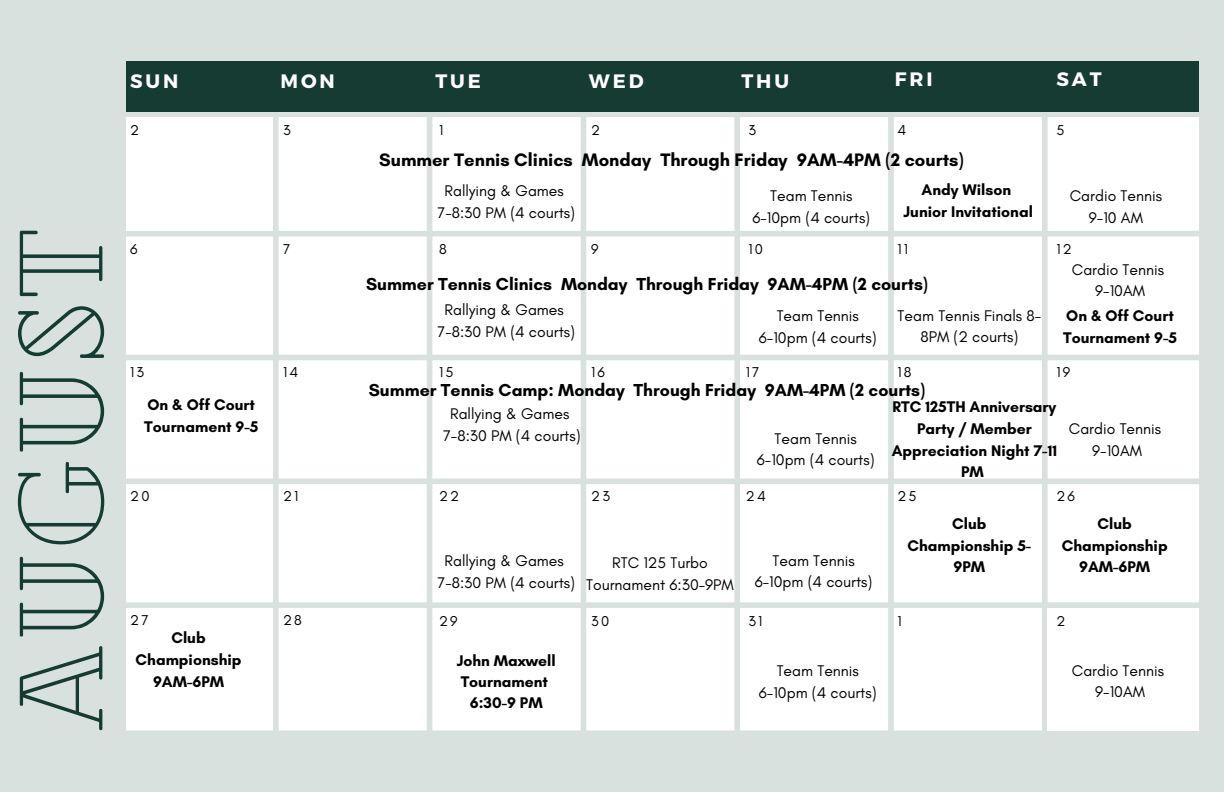
<style>
.page{position:relative;width:1224px;height:792px;background:#d8e1de}
.page>*{position:absolute;margin:0;border:0;box-sizing:border-box;transform-origin:0 0}
.t1{font:118px "Cheque";letter-spacing:.05em;color:#163b32}
.t2{font:700 19.4px "Montserrat";letter-spacing:.15em;color:#fff}
.t3{font:700 18.4px "Glacial Indifference";color:#000}
.t4{font:700 17.7px "Glacial Indifference";color:#000}
.t5{font:15.7px/21.4px "Glacial Indifference";color:#000;text-align:center}
.t6{font:700 15.7px/21.8px "Glacial Indifference";color:#000;text-align:center}
.t7{font:14.6px "Glacial Indifference";letter-spacing:.15em;color:#000}
</style>
<div class="page">
<div style="left:126px;top:117px;width:147px;height:114px;background:#fff"></div>
<div style="left:126px;top:236px;width:147px;height:366px;background:#fff"></div>
<div style="left:126px;top:608px;width:147px;height:122px;background:#fff"></div>
<div style="left:279px;top:117px;width:455px;height:485px;background:#fff"></div>
<div style="left:279px;top:608px;width:455px;height:122px;background:#fff"></div>
<div style="left:740px;top:117px;width:148px;height:485px;background:#fff"></div>
<div style="left:740px;top:608px;width:148px;height:122px;background:#fff"></div>
<div style="left:894px;top:117px;width:148px;height:485px;background:#fff"></div>
<div style="left:894px;top:608px;width:148px;height:122px;background:#fff"></div>
<div style="left:1048px;top:117px;width:151px;height:485px;background:#fff"></div>
<div style="left:1048px;top:608px;width:151px;height:122px;background:#fff"></div>
<div style="left:126px;top:61px;width:1073px;height:51px;background:#163b32"></div>
<p class="t1" style="left:-16px;top:731px;width:502px;rotate:-90deg">AUGUST</p>
<p class="t2" style="left:130px;top:68px;width:50px">SUN</p>
<p class="t2" style="left:280px;top:68px;width:56px">MON</p>
<p class="t2" style="left:435px;top:68px;width:47px">TUE</p>
<p class="t2" style="left:589px;top:68px;width:56px">WED</p>
<p class="t2" style="left:741px;top:68px;width:49px">THU</p>
<p class="t2" style="left:895px;top:66px;width:39px">FRI</p>
<p class="t2" style="left:1056px;top:67px;width:47px">SAT</p>
<p class="t7" style="left:283px;top:121px;width:9px">3</p>
<p class="t7" style="left:439px;top:121px;width:6px">1</p>
<p class="t7" style="left:591px;top:121px;width:10px">2</p>
<p class="t7" style="left:748px;top:121px;width:9px">3</p>
<p class="t7" style="left:898px;top:121px;width:10px">4</p>
<p class="t7" style="left:1056px;top:121px;width:10px">5</p>
<p class="t7" style="left:130px;top:121px;width:10px">2</p>
<p class="t3" style="left:379px;top:149px;width:586px">Summer Tennis Clinics Monday Through Friday 9AM-4PM (2 courts)</p>
<p class="t5" style="left:445px;top:180px;width:121px">Rallying &amp; Games</p>
<p class="t5" style="left:438px;top:202px;width:139px">7-8:30 PM (4 courts)</p>
<p class="t5" style="left:770px;top:185px;width:84px">Team Tennis</p>
<p class="t5" style="left:752px;top:206px;width:119px">6-10pm (4 courts)</p>
<p class="t6" style="left:922px;top:179px;width:91px">Andy Wilson</p>
<p class="t6" style="left:904px;top:201px;width:131px">Junior Invitational</p>
<p class="t5" style="left:1070px;top:185px;width:94px">Cardio Tennis</p>
<p class="t5" style="left:1089px;top:206px;width:56px">9-10 AM</p>
<p class="t7" style="left:130px;top:240px;width:9px">6</p>
<p class="t7" style="left:283px;top:240px;width:9px">7</p>
<p class="t7" style="left:439px;top:240px;width:9px">8</p>
<p class="t7" style="left:591px;top:240px;width:9px">9</p>
<p class="t7" style="left:748px;top:240px;width:16px">10</p>
<p class="t7" style="left:898px;top:240px;width:12px">11</p>
<p class="t7" style="left:1056px;top:240px;width:17px">12</p>
<p class="t4" style="left:366px;top:273px;width:564px">Summer Tennis Clinics Monday Through Friday 9AM-4PM (2 courts)</p>
<p class="t5" style="left:1072px;top:258px;width:94px">Cardio Tennis</p>
<p class="t5" style="left:1095px;top:280px;width:51px">9-10AM</p>
<p class="t5" style="left:445px;top:299px;width:121px">Rallying &amp; Games</p>
<p class="t5" style="left:438px;top:321px;width:139px">7-8:30 PM (4 courts)</p>
<p class="t5" style="left:777px;top:305px;width:84px">Team Tennis</p>
<p class="t5" style="left:759px;top:326px;width:119px">6-10pm (4 courts)</p>
<p class="t5" style="left:898px;top:304px;width:145px">Team Tennis Finals 8-<br>8PM (2 courts)</p>
<p class="t6" style="left:1063px;top:304px;width:116px;text-align:left">On &amp; Off Court<br>Tournament 9-5</p>
<p class="t7" style="left:130px;top:363px;width:15px">13</p>
<p class="t7" style="left:283px;top:363px;width:17px">14</p>
<p class="t7" style="left:439px;top:363px;width:16px">15</p>
<p class="t7" style="left:591px;top:363px;width:15px">16</p>
<p class="t7" style="left:746px;top:363px;width:15px">17</p>
<p class="t7" style="left:898px;top:363px;width:16px">18</p>
<p class="t7" style="left:1056px;top:363px;width:15px">19</p>
<p class="t6" style="left:144px;top:394px;width:116px;text-align:left">On &amp; Off Court<br>Tournament 9-5</p>
<p class="t4" style="left:369px;top:379px;width:558px">Summer Tennis Camp: Monday Through Friday 9AM-4PM (2 courts)</p>
<p class="t6" style="left:892px;top:396px;width:167px">RTC 125TH Anniversary<br>Party / Member<br>Appreciation Night 7-11<br>PM</p>
<p class="t5" style="left:450px;top:403px;width:121px">Rallying &amp; Games</p>
<p class="t5" style="left:443px;top:424px;width:139px">7-8:30 PM (4 courts)</p>
<p class="t5" style="left:775px;top:427px;width:84px">Team Tennis</p>
<p class="t5" style="left:757px;top:449px;width:119px">6-10pm (4 courts)</p>
<p class="t5" style="left:1069px;top:418px;width:94px">Cardio Tennis</p>
<p class="t5" style="left:1092px;top:439px;width:51px">9-10AM</p>
<p class="t7" style="left:130px;top:487px;width:21px">20</p>
<p class="t7" style="left:283px;top:487px;width:17px">21</p>
<p class="t7" style="left:439px;top:487px;width:22px">22</p>
<p class="t7" style="left:591px;top:487px;width:20px">23</p>
<p class="t7" style="left:746px;top:487px;width:21px">24</p>
<p class="t7" style="left:898px;top:487px;width:21px">25</p>
<p class="t7" style="left:1056px;top:487px;width:20px">26</p>
<p class="t5" style="left:445px;top:550px;width:121px">Rallying &amp; Games</p>
<p class="t5" style="left:438px;top:572px;width:139px">7-8:30 PM (4 courts)</p>
<p class="t5" style="left:586px;top:552px;width:149px;line-height:21.8px">RTC 125 Turbo<br>Tournament 6:30-9PM</p>
<p class="t5" style="left:773px;top:550px;width:84px">Team Tennis</p>
<p class="t5" style="left:755px;top:571px;width:119px">6-10pm (4 courts)</p>
<p class="t6" style="left:908px;top:512px;width:125px">Club<br>Championship 5-<br>9PM</p>
<p class="t6" style="left:1062px;top:512px;width:107px">Club<br>Championship<br>9AM-6PM</p>
<p class="t7" style="left:130px;top:611px;width:20px">27</p>
<p class="t7" style="left:283px;top:611px;width:20px">28</p>
<p class="t7" style="left:439px;top:612px;width:20px">29</p>
<p class="t7" style="left:591px;top:612px;width:19px">30</p>
<p class="t7" style="left:748px;top:612px;width:15px">31</p>
<p class="t7" style="left:898px;top:612px;width:6px">1</p>
<p class="t7" style="left:1056px;top:612px;width:10px">2</p>
<p class="t6" style="left:136px;top:627px;width:107px">Club<br>Championship<br>9AM-6PM</p>
<p class="t6" style="left:457px;top:650px;width:101px;line-height:21.4px;text-align:left">John Maxwell<br>Tournament</p>
<p class="t6" style="left:470px;top:692px;width:74px">6:30-9 PM</p>
<p class="t5" style="left:777px;top:660px;width:84px">Team Tennis</p>
<p class="t5" style="left:759px;top:682px;width:119px">6-10pm (4 courts)</p>
<p class="t5" style="left:1072px;top:660px;width:94px">Cardio Tennis</p>
<p class="t5" style="left:1095px;top:681px;width:51px">9-10AM</p>
</div>
